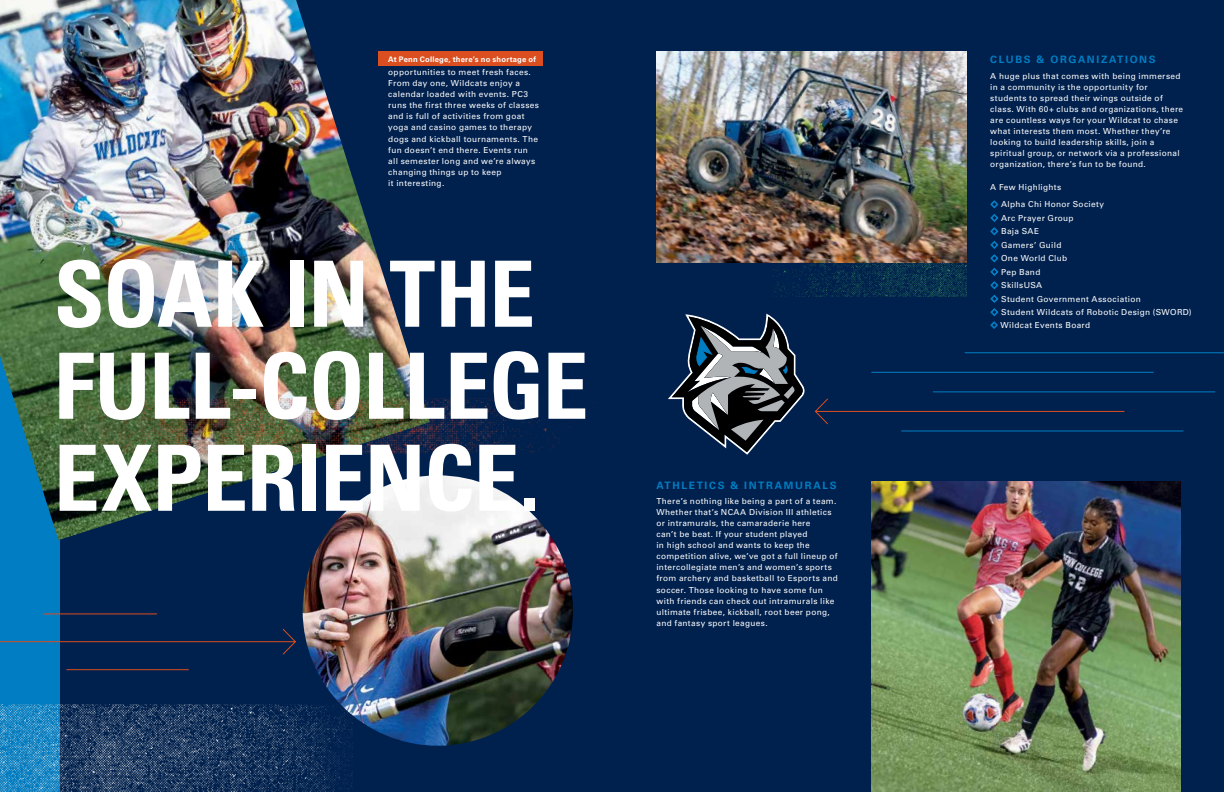
<style>
.page{position:relative;width:1224px;height:792px;background:#fff}
.page>*{position:absolute;margin:0;border:0;box-sizing:border-box;transform-origin:0 0}
.t1{font:700 condensed 91.5px/92px "Univers LT Pro";letter-spacing:-.015em;color:#fff}
.t2{font:700 10.2px "Univers LT Pro 65";letter-spacing:.16em;color:#007dc3}
.t3{font:8.3px/11.1px "Univers LT Pro 55 Roman";letter-spacing:.04em;color:#fff}
.t4{font:700 7.7px "Univers LT Pro 65";letter-spacing:.02em;color:#fff}
</style>
<div class="page">
<div style="left:59px;top:0;width:1165px;height:792px;background:#00214e"></div>
<svg style="left:814px;top:398px;width:311px;height:27px"></svg>
<div style="left:0;top:0;width:59px;height:792px;background:#007dc3"></div>
<img style="left:0;top:705px;width:352px;height:87px">
<img style="left:0;top:0;width:430px;height:540px">
<img style="left:303px;top:475px;width:270px;height:271px;border-radius:135px">
<div style="left:379px;top:52px;width:164px;height:14px;background:#da4e1f"></div>
<hr style="left:43px;top:613px;width:114px;height:1px;background:#da4e1f">
<svg style="left:0;top:628px;width:296px;height:28px"></svg>
<hr style="left:66px;top:669px;width:123px;height:1px;background:#da4e1f">
<img style="left:0;top:398px;width:595px;height:55px">
<svg style="left:668px;top:314px;width:137px;height:141px"></svg>
<img style="left:871px;top:481px;width:310px;height:311px">
<img style="left:773px;top:262px;width:193px;height:35px">
<img style="left:656px;top:52px;width:310px;height:210px">
<hr style="left:933px;top:391px;width:282px;height:1px;background:#007dc3">
<hr style="left:872px;top:372px;width:281px;height:1px;background:#007dc3">
<hr style="left:965px;top:352px;width:259px;height:1px;background:#007dc3">
<hr style="left:902px;top:431px;width:281px;height:1px;background:#007dc3">
<p class="t4" style="left:388px;top:53px;width:149px">At Penn College, there’s no shortage of</p>
<p class="t3" style="left:388px;top:66px;width:152px">opportunities to meet fresh faces.<br>From day one, Wildcats enjoy a calendar loaded with events. PC3 runs the first three weeks of classes and is full of activities from goat yoga and casino games to therapy dogs and kickball tournaments. The fun doesn’t end there. Events run all semester long and we’re always changing things up to keep<br>it interesting.</p>
<h1 class="t1" style="left:54px;top:247px;width:483px">SOAK IN THE</h1>
<h1 class="t1" style="left:54px;top:339px;width:536px">FULL-COLLEGE<br>EXPERIENCE.</h1>
<p class="t2" style="left:656px;top:478px;width:182px">ATHLETICS &amp; INTRAMURALS</p>
<p class="t3" style="left:656px;top:495px;width:183px">There’s nothing like being a part of a team.<br>Whether that’s NCAA Division III athletics or intramurals, the camaraderie here<br>can’t be beat. If your student played<br>in high school and wants to keep the competition alive, we’ve got a full lineup of intercollegiate men’s and women’s sports from archery and basketball to Esports and soccer. Those looking to have some fun with friends can check out intramurals like ultimate frisbee, kickball, root beer pong, and fantasy sport leagues.</p>
<p class="t2" style="left:990px;top:53px;width:167px">CLUBS &amp; ORGANIZATIONS</p>
<p class="t3" style="left:990px;top:70px;width:194px">A huge plus that comes with being immersed in a community is the opportunity for students to spread their wings outside of class. With 60+ clubs and organizations, there are countless ways for your Wildcat to chase what interests them most. Whether they’re looking to build leadership skills, join a spiritual group, or network via a professional organization, there’s fun to be found.</p>
<p class="t3" style="left:1001px;top:177px;width:105px;line-height:17.8px;text-indent:-11px">A Few Highlights<br>Alpha Chi Honor Society</p>
<p class="t3" style="left:1001px;top:211px;width:192px;line-height:13.5px">Arc Prayer Group<br>Baja SAE<br>Gamers’ Guild<br>One World Club<br>Pep Band<br>SkillsUSA<br>Student Government Association<br>Student Wildcats of Robotic Design (SWORD)</p>
<p class="t3" style="left:1000px;top:319px;width:91px">Wildcat Events Board</p>
</div>
